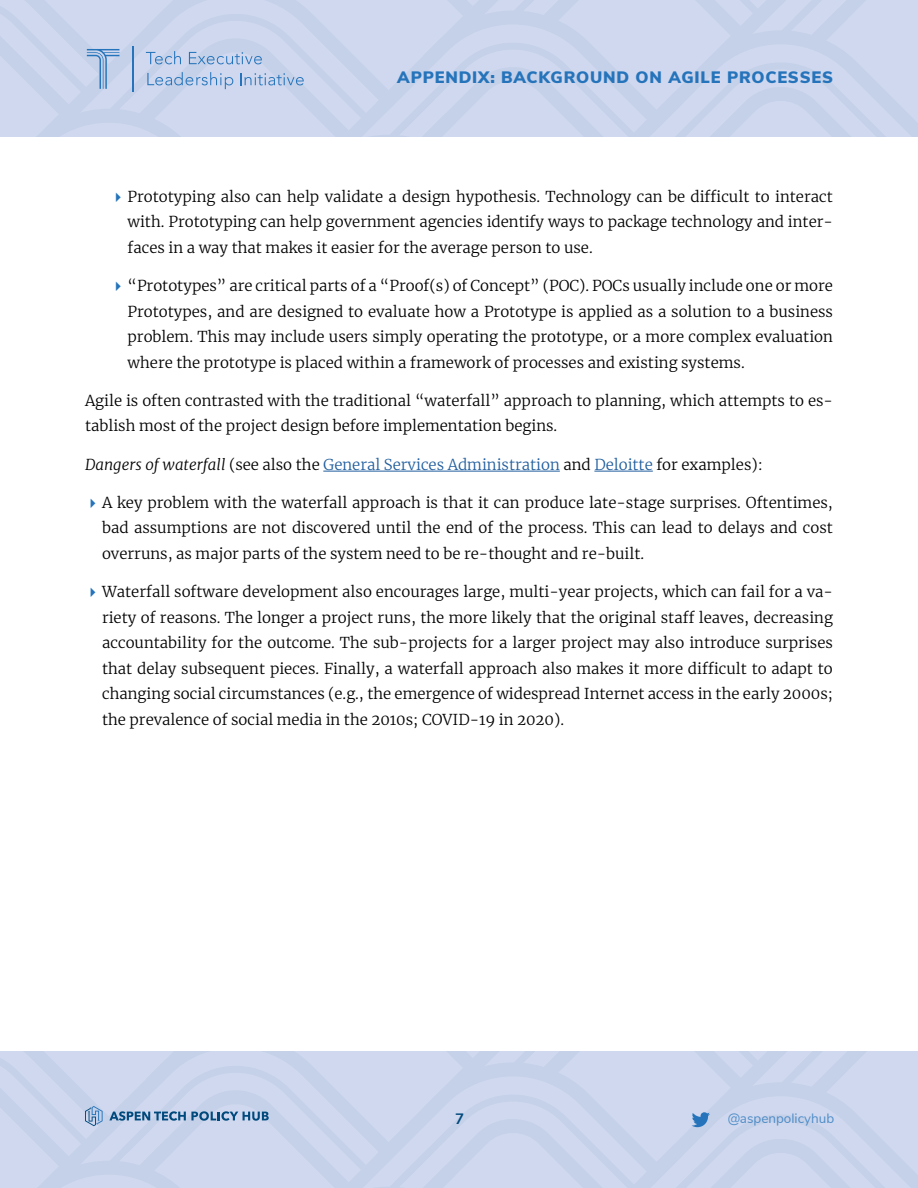
<style>
.page{position:relative;width:918px;height:1188px;background:#fff}
.page>*{position:absolute;margin:0;border:0;box-sizing:border-box;transform-origin:0 0}
.t1{font:900 16.5px "Nunito Sans";letter-spacing:.05em;color:#2574bb}
.t2{font:300 15px/25.5px "Merriweather";color:#000;text-align:justify}
.t3{font:300 15px "Merriweather";color:#215e9e}
.t4{font:700 15px "Nunito Sans";color:#00497c}
.t5{font:13.5px "Nunito Sans";color:#2574bb}
.s1{font-style:italic;color:#000}
.s2{color:#000}
</style>
<div class="page">
<svg style="left:0;top:0;width:918px;height:136px;background:#cad4eb"></svg>
<hr style="left:323px;top:471px;width:237px;height:1px;background:#215e9e">
<hr style="left:594px;top:471px;width:59px;height:1px;background:#215e9e">
<svg style="left:0;top:1052px;width:918px;height:136px;background:#cad4eb"></svg>
<p class="t1" style="left:397px;top:66px;width:437px">APPENDIX: BACKGROUND ON AGILE PROCESSES</p>
<p class="t2" style="left:128px;top:183px;width:707px">Prototyping also can help validate a design hypothesis. Technology can be difficult to interact with. Prototyping can help government agencies identify ways to package technology and inter&shy;faces in a way that makes it easier for the average person to use.</p>
<p class="t2" style="left:128px;top:272px;width:707px">“Prototypes” are critical parts of a “Proof(s) of Concept” (POC). POCs usually include one or more Prototypes, and are designed to evaluate how a Prototype is applied as a solution to a business problem. This may include users simply operating the prototype, or a more complex evaluation where the prototype is placed within a framework of processes and existing systems.</p>
<p class="t2" style="left:85px;top:387px;width:749px">Agile is often contrasted with the traditional “waterfall” approach to planning, which attempts to es&shy;tablish most of the project design before implementation begins.</p>
<p class="t3" style="left:85px;top:454px;width:679px"><span class="s1">Dangers of waterfall</span> <span class="s2">(see also the</span> General Services Administration <span class="s2">and</span> Deloitte <span class="s2">for examples):</span></p>
<p class="t2" style="left:102px;top:489px;width:732px">A key problem with the waterfall approach is that it can produce late-stage surprises. Oftentimes, bad assumptions are not discovered until the end of the process. This can lead to delays and cost overruns, as major parts of the system need to be re-thought and re-built.</p>
<p class="t2" style="left:102px;top:578px;width:732px">Waterfall software development also encourages large, multi-year projects, which can fail for a va&shy;riety of reasons. The longer a project runs, the more likely that the original staff leaves, decreasing accountability for the outcome. The sub-projects for a larger project may also introduce surprises that delay subsequent pieces. Finally, a waterfall approach also makes it more difficult to adapt to changing social circumstances (e.g., the emergence of widespread Internet access in the early 2000s; the prevalence of social media in the 2010s; COVID-19 in 2020).</p>
<p class="t4" style="left:455px;top:1108px;width:10px">7</p>
<p class="t5" style="left:727px;top:1108px;width:108px">@aspenpolicyhub</p>
</div>
